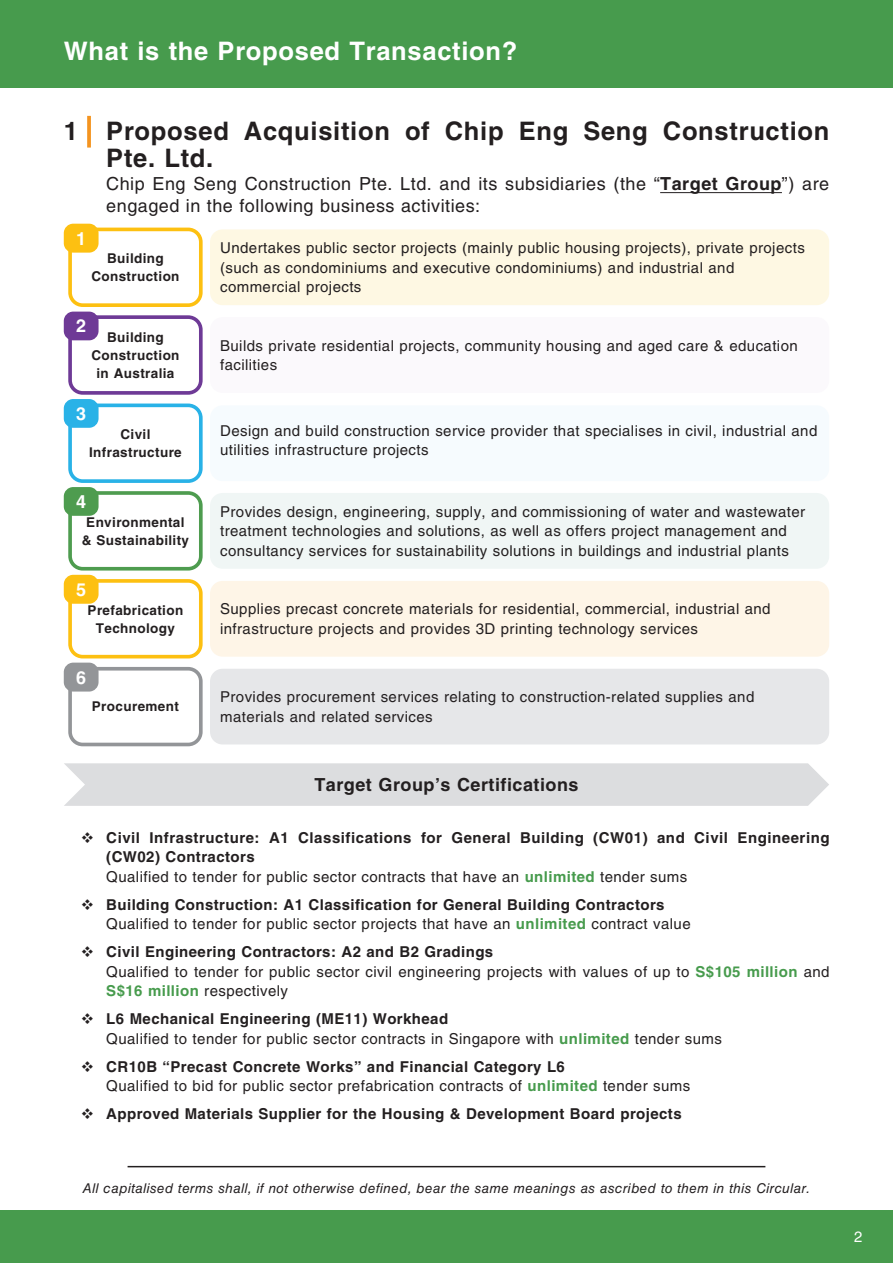
<style>
.page{position:relative;width:893px;height:1263px;background:#fff}
.page>*{position:absolute;margin:0;border:0;box-sizing:border-box;transform-origin:0 0}
.t1{font:700 25.5px/27px "Helvetica LT Std";letter-spacing:.03em;color:#231f20}
.t2{font:700 25.5px "Helvetica LT Std";letter-spacing:.03em;color:#fff}
.t3{font:18px/22.5px "Helvetica LT Std";letter-spacing:.03em;color:#231f20}
.t4{font:700 18px "Helvetica LT Std";letter-spacing:.03em;color:#231f20}
.t5{font:700 18px "Helvetica LT Std";color:#fff}
.t6{font:15px/19.5px "Helvetica LT Std";letter-spacing:.03em;color:#231f20}
.t7{font:700 15px/19.5px "Helvetica LT Std";letter-spacing:.03em;color:#231f20}
.t8{font:15px "Helvetica LT Std";color:#fff}
.t9{font:700 13.5px/18px "Helvetica LT Std";letter-spacing:.03em;color:#231f20;text-align:center}
.t10{font:italic 13.5px "Helvetica LT Std";letter-spacing:.03em;color:#231f20}
.s1{font-weight:700}
.s2{font-weight:400}
.s3{color:#479b4d}
.s4{font-weight:700;color:#479b4d}
</style>
<div class="page">
<div style="left:0;top:0;width:893px;height:87px;background:#479b4d"></div>
<div style="left:0;top:1211px;width:893px;height:52px;background:#479b4d"></div>
<hr style="left:128px;top:1166px;width:637px;height:1px;background:#231f20">
<svg style="left:87px;top:116px;width:4px;height:32px"></svg>
<hr style="left:660px;top:192px;width:122px;height:1px;background:#231f20">
<div style="left:64px;top:763px;width:765px;height:43px;background:#dcdddf"></div>
<div style="left:68px;top:228px;width:135px;height:79px;border:4px solid #fdc011;border-radius:13px"></div>
<div style="left:64px;top:224px;width:35px;height:29px;background:#fdc011;border-radius:9px"></div>
<div style="left:210px;top:229px;width:619px;height:76px;background:#fef8e3;border-radius:13px"></div>
<div style="left:68px;top:315px;width:135px;height:80px;border:4px solid #6e3a96;border-radius:13px"></div>
<div style="left:64px;top:312px;width:35px;height:28px;background:#6e3a96;border-radius:9px"></div>
<div style="left:210px;top:317px;width:619px;height:76px;background:#fbf9fc;border-radius:13px"></div>
<div style="left:68px;top:403px;width:135px;height:80px;border:4px solid #29b2e7;border-radius:13px"></div>
<div style="left:64px;top:399px;width:35px;height:29px;background:#29b2e7;border-radius:9px"></div>
<div style="left:210px;top:405px;width:619px;height:76px;background:#f6fbfe;border-radius:13px"></div>
<div style="left:68px;top:491px;width:135px;height:79px;border:4px solid #4e9c4f;border-radius:13px"></div>
<div style="left:64px;top:487px;width:35px;height:29px;background:#4e9c4f;border-radius:9px"></div>
<div style="left:210px;top:493px;width:619px;height:76px;background:#f0f6f5;border-radius:13px"></div>
<div style="left:68px;top:579px;width:135px;height:79px;border:4px solid #fdc011;border-radius:13px"></div>
<div style="left:64px;top:575px;width:35px;height:29px;background:#fdc011;border-radius:9px"></div>
<div style="left:210px;top:581px;width:619px;height:76px;background:#fef5e7;border-radius:13px"></div>
<div style="left:68px;top:667px;width:135px;height:79px;border:4px solid #939598;border-radius:13px"></div>
<div style="left:64px;top:663px;width:35px;height:28px;background:#939598;border-radius:9px"></div>
<div style="left:210px;top:669px;width:619px;height:75px;background:#e6e7e9;border-radius:13px"></div>
<h1 class="t2" style="left:64px;top:35px;width:455px">What is the Proposed Transaction?</h1>
<h1 class="t1" style="left:106px;top:117px;width:725px;text-indent:-43px">1 Proposed Acquisition of Chip Eng Seng Construction<br>Pte. Ltd.</h1>
<p class="t3" style="left:106px;top:172px;width:724px">Chip Eng Seng Construction Pte. Ltd. and its subsidiaries (the “<span class="s1">Target Group</span>”) are engaged in the following business activities:</p>
<p class="t5" style="left:76px;top:227px;width:12px">1</p>
<p class="t9" style="left:91px;top:249px;width:90px">Building<br>Construction</p>
<p class="t6" style="left:220px;top:238px;width:586px">Undertakes public sector projects (mainly public housing projects), private projects (such as condominiums and executive condominiums) and industrial and commercial projects</p>
<p class="t5" style="left:76px;top:315px;width:12px">2</p>
<p class="t9" style="left:91px;top:328px;width:90px">Building<br>Construction in Australia</p>
<p class="t6" style="left:220px;top:336px;width:579px">Builds private residential projects, community housing and aged care &amp; education facilities</p>
<p class="t5" style="left:76px;top:403px;width:12px">3</p>
<p class="t9" style="left:89px;top:425px;width:94px">Civil<br>Infrastructure</p>
<p class="t6" style="left:220px;top:421px;width:599px">Design and build construction service provider that specialises in civil, industrial and utilities infrastructure projects</p>
<p class="t5" style="left:76px;top:491px;width:12px">4</p>
<p class="t9" style="left:82px;top:513px;width:109px">Environmental &amp; Sustainability</p>
<p class="t6" style="left:220px;top:502px;width:587px">Provides design, engineering, supply, and commissioning of water and wastewater treatment technologies and solutions, as well as offers project management and consultancy services for sustainability solutions in buildings and industrial plants</p>
<p class="t5" style="left:76px;top:578px;width:12px">5</p>
<p class="t9" style="left:88px;top:601px;width:97px">Prefabrication<br>Technology</p>
<p class="t6" style="left:220px;top:599px;width:552px">Supplies precast concrete materials for residential, commercial, industrial and infrastructure projects and provides 3D printing technology services</p>
<p class="t5" style="left:76px;top:666px;width:12px">6</p>
<p class="t9" style="left:92px;top:697px;width:89px">Procurement</p>
<p class="t6" style="left:220px;top:687px;width:536px">Provides procurement services relating to construction-related supplies and materials and related services</p>
<p class="t4" style="left:314px;top:774px;width:266px">Target Group’s Certifications</p>
<p class="t7" style="left:106px;top:827px;width:725px;text-indent:-26px">❖ Civil Infrastructure: A1 Classifications for General Building (CW01) and Civil Engineering (CW02) Contractors<br><span class="s2">Qualified to tender for public sector contracts that have an</span> <span class="s3">unlimited</span> <span class="s2">tender sums</span></p>
<p class="t7" style="left:106px;top:894px;width:586px;text-indent:-26px">❖ Building Construction: A1 Classification for General Building Contractors<br><span class="s2">Qualified to tender for public sector projects that have an</span> <span class="s3">unlimited</span> <span class="s2">contract value</span></p>
<p class="t6" style="left:106px;top:942px;width:725px;text-indent:-26px">❖ <span class="s1">Civil Engineering Contractors: A2 and B2 Gradings<br></span>Qualified to tender for public sector civil engineering projects with values of up to <span class="s4">S$105 million</span> and<br><span class="s4">S$16 million</span> respectively</p>
<p class="t6" style="left:106px;top:1009px;width:617px;text-indent:-26px">❖ <span class="s1">L6 Mechanical Engineering (ME11) Workhead<br></span>Qualified to tender for public sector contracts in Singapore with <span class="s4">unlimited</span> tender sums</p>
<p class="t6" style="left:106px;top:1056px;width:585px;text-indent:-26px">❖ <span class="s1">CR10B “Precast Concrete Works” and Financial Category L6<br></span>Qualified to bid for public sector prefabrication contracts of <span class="s4">unlimited</span> tender sums</p>
<p class="t7" style="left:81px;top:1104px;width:602px">❖ Approved Materials Supplier for the Housing &amp; Development Board projects</p>
<p class="t10" style="left:83px;top:1180px;width:729px">All capitalised terms shall, if not otherwise defined, bear the same meanings as ascribed to them in this Circular.</p>
<p class="t8" style="left:854px;top:1228px;width:10px">2</p>
</div>
